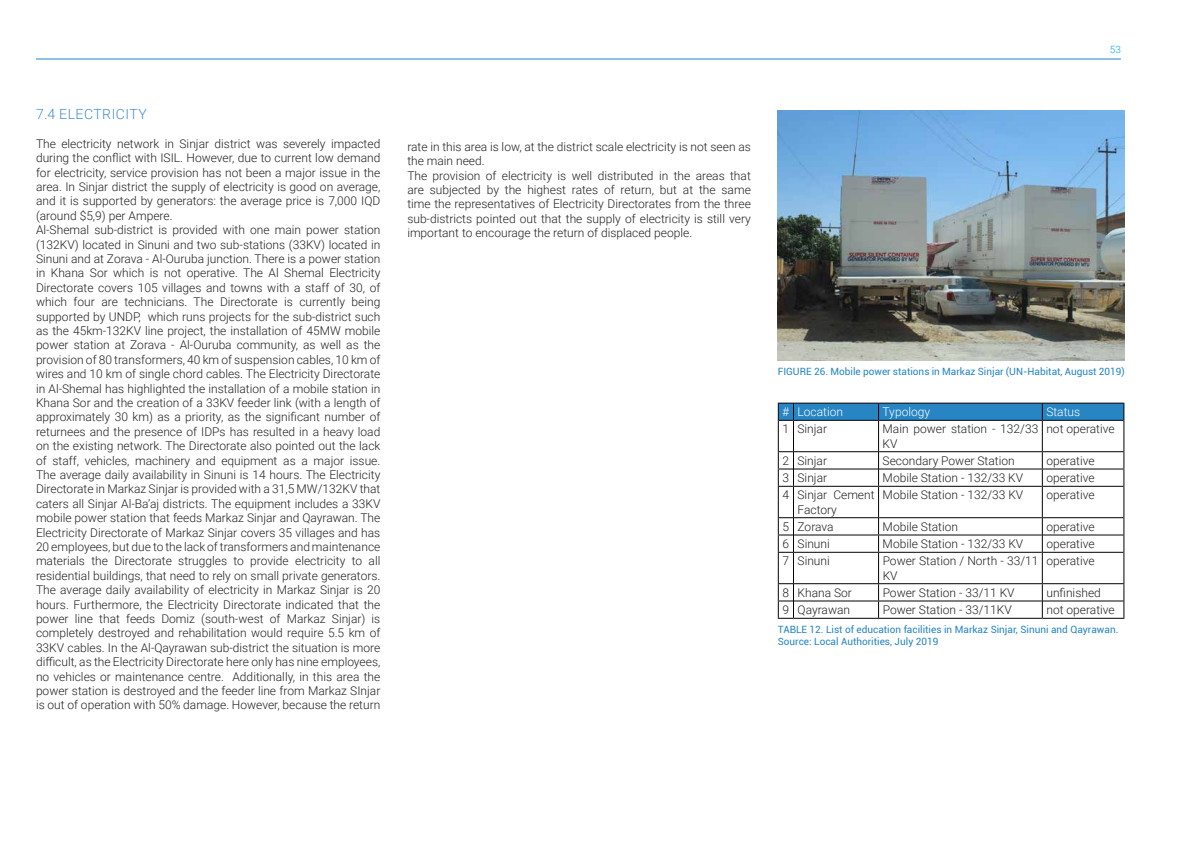
<style>
.page{position:relative;width:1191px;height:842px;background:#fff}
.page>*{position:absolute;margin:0;border:0;box-sizing:border-box;transform-origin:0 0}
.t1{font:300 14px "Roboto";letter-spacing:.035em;color:#438ecc}
.t2{font:300 12px/14.4px "Roboto";color:#231f20}
.t3{font:300 12px "Roboto";color:#fff}
.t4{font:10px/12px "Roboto";color:#2485c3}
.t5{font:300 10px "Roboto";color:#00aeef}
</style>
<div class="page">
<hr style="left:36px;top:59px;width:1084px;height:1px;background:#2485c3">
<hr style="left:778px;top:487px;width:1px;height:30px;background:#020304">
<hr style="left:878px;top:486px;width:163px;height:1px;background:#020304">
<hr style="left:879px;top:517px;width:162px;height:1px;background:#020304">
<hr style="left:778px;top:553px;width:1px;height:30px;background:#020304">
<hr style="left:794px;top:451px;width:84px;height:1px;background:#020304">
<hr style="left:794px;top:468px;width:84px;height:1px;background:#020304">
<hr style="left:793px;top:486px;width:85px;height:1px;background:#020304">
<svg style="left:1123px;top:452px;width:1px;height:34px"></svg>
<hr style="left:1123px;top:486px;width:1px;height:32px;background:#020304">
<svg style="left:1123px;top:518px;width:1px;height:34px"></svg>
<hr style="left:1123px;top:552px;width:1px;height:31px;background:#020304">
<hr style="left:794px;top:517px;width:84px;height:1px;background:#020304">
<hr style="left:794px;top:534px;width:84px;height:1px;background:#020304">
<hr style="left:794px;top:552px;width:84px;height:1px;background:#020304">
<hr style="left:794px;top:583px;width:84px;height:1px;background:#020304">
<hr style="left:878px;top:534px;width:163px;height:1px;background:#020304">
<hr style="left:878px;top:552px;width:163px;height:1px;background:#020304">
<hr style="left:878px;top:583px;width:164px;height:1px;background:#020304">
<hr style="left:878px;top:600px;width:163px;height:1px;background:#020304">
<svg style="left:878px;top:584px;width:1px;height:34px"></svg>
<hr style="left:878px;top:618px;width:164px;height:1px;background:#020304">
<svg style="left:1123px;top:584px;width:1px;height:34px"></svg>
<hr style="left:794px;top:600px;width:84px;height:1px;background:#020304">
<hr style="left:793px;top:618px;width:85px;height:1px;background:#020304">
<hr style="left:778px;top:420px;width:1px;height:31px;background:#050000">
<hr style="left:793px;top:421px;width:1px;height:31px;background:#050000">
<svg style="left:778px;top:451px;width:16px;height:36px"></svg>
<hr style="left:878px;top:421px;width:1px;height:31px;background:#050000">
<svg style="left:878px;top:452px;width:1px;height:34px"></svg>
<hr style="left:879px;top:468px;width:163px;height:1px;background:#050000">
<hr style="left:793px;top:487px;width:1px;height:31px;background:#050000">
<hr style="left:878px;top:487px;width:1px;height:31px;background:#050000">
<svg style="left:778px;top:517px;width:16px;height:36px"></svg>
<hr style="left:793px;top:552px;width:1px;height:32px;background:#050000">
<svg style="left:778px;top:583px;width:16px;height:36px"></svg>
<svg style="left:878px;top:518px;width:1px;height:34px"></svg>
<hr style="left:878px;top:553px;width:1px;height:30px;background:#050000">
<hr style="left:1042px;top:451px;width:82px;height:1px;background:#050000">
<hr style="left:879px;top:451px;width:163px;height:1px;background:#050000">
<hr style="left:1042px;top:468px;width:82px;height:1px;background:#050000">
<hr style="left:1042px;top:486px;width:81px;height:1px;background:#050000">
<hr style="left:1042px;top:517px;width:81px;height:1px;background:#050000">
<hr style="left:1042px;top:534px;width:81px;height:1px;background:#050000">
<hr style="left:1042px;top:552px;width:81px;height:1px;background:#050000">
<hr style="left:1042px;top:583px;width:82px;height:1px;background:#050000">
<svg style="left:1041px;top:452px;width:1px;height:34px"></svg>
<hr style="left:1041px;top:486px;width:1px;height:32px;background:#050000">
<svg style="left:1041px;top:518px;width:1px;height:34px"></svg>
<hr style="left:1041px;top:552px;width:1px;height:31px;background:#050000">
<svg style="left:1041px;top:584px;width:1px;height:34px"></svg>
<hr style="left:1042px;top:600px;width:81px;height:1px;background:#050000">
<hr style="left:1042px;top:618px;width:82px;height:1px;background:#050000">
<svg style="left:778px;top:403px;width:346px;height:18px;background:#2578af"></svg>
<hr style="left:1123px;top:420px;width:1px;height:31px;background:#050000">
<hr style="left:1041px;top:421px;width:1px;height:30px;background:#050000">
<img style="left:778px;top:111px;width:346px;height:250px">
<p class="t1" style="left:36px;top:104px;width:112px">7.4 ELECTRICITY</p>
<p class="t2" style="left:36px;top:136px;width:346px">The electricity network in Sinjar district was severely impacted during the conflict with ISIL. However, due to current low demand for electricity, service provision has not been a major issue in the area. In Sinjar district the supply of electricity is good on average, and it is supported by generators: the average price is 7,000 IQD (around $5,9) per Ampere.<br>Al-Shemal sub-district is provided with one main power station (132KV) located in Sinuni and two sub-stations (33KV) located in Sinuni and at Zorava - Al-Ouruba junction. There is a power station in Khana Sor which is not operative. The Al Shemal Electricity Directorate covers 105 villages and towns with a staff of 30, of which four are technicians. The Directorate is currently being supported by UNDP, which runs projects for the sub-district such as the 45km-132KV line project, the installation of 45MW mobile power station at Zorava - Al-Ouruba community, as well as the provision of 80 transformers, 40 km of suspension cables, 10 km of wires and 10 km of single chord cables. The Electricity Directorate in Al-Shemal has highlighted the installation of a mobile station in Khana Sor and the creation of a 33KV feeder link (with a length of approximately 30 km) as a priority, as the significant number of returnees and the presence of IDPs has resulted in a heavy load on the existing network. The Directorate also pointed out the lack of staff, vehicles, machinery and equipment as a major issue.<br>The average daily availability in Sinuni is 14 hours. The Electricity Directorate in Markaz Sinjar is provided with a 31,5 MW/132KV that caters all Sinjar Al-Ba’aj districts. The equipment includes a 33KV mobile power station that feeds Markaz Sinjar and Qayrawan. The Electricity Directorate of Markaz Sinjar covers 35 villages and has 20 employees, but due to the lack of transformers and maintenance materials the Directorate struggles to provide electricity to all residential buildings, that need to rely on small private generators.<br>The average daily availability of electricity in Markaz Sinjar is 20 hours. Furthermore, the Electricity Directorate indicated that the power line that feeds Domiz (south-west of Markaz Sinjar) is completely destroyed and rehabilitation would require 5.5 km of 33KV cables. In the Al-Qayrawan sub-district the situation is more difficult, as the Electricity Directorate here only has nine employees, no vehicles or maintenance centre. Additionally, in this area the power station is destroyed and the feeder line from Markaz SInjar is out of operation with 50% damage. However, because the return</p>
<p class="t2" style="left:407px;top:139px;width:345px">rate in this area is low, at the district scale electricity is not seen as the main need.<br>The provision of electricity is well distributed in the areas that are subjected by the highest rates of return, but at the same time the representatives of Electricity Directorates from the three sub-districts pointed out that the supply of electricity is still very important to encourage the return of displaced people.</p>
<p class="t5" style="left:1109px;top:43px;width:13px">53</p>
<p class="t4" style="left:778px;top:365px;width:348px">FIGURE 26. Mobile power stations in Markaz Sinjar (UN-Habitat, August 2019)</p>
<p class="t3" style="left:782px;top:403px;width:62px"># Location</p>
<p class="t3" style="left:882px;top:403px;width:49px">Typology</p>
<p class="t3" style="left:1046px;top:403px;width:35px">Status</p>
<p class="t2" style="left:782px;top:421px;width:46px">1 Sinjar</p>
<p class="t2" style="left:882px;top:421px;width:157px">Main power station - 132/33<br>KV</p>
<p class="t2" style="left:1046px;top:421px;width:70px">not operative</p>
<p class="t2" style="left:782px;top:453px;width:46px">2 Sinjar</p>
<p class="t2" style="left:882px;top:453px;width:134px">Secondary Power Station</p>
<p class="t2" style="left:1046px;top:453px;width:50px">operative</p>
<p class="t2" style="left:782px;top:470px;width:46px">3 Sinjar</p>
<p class="t2" style="left:882px;top:470px;width:142px">Mobile Station - 132/33 KV</p>
<p class="t2" style="left:1046px;top:470px;width:50px">operative</p>
<p class="t2" style="left:797px;top:487px;width:79px;text-indent:-15px">4 Sinjar Cement<br>Factory</p>
<p class="t2" style="left:882px;top:487px;width:142px">Mobile Station - 132/33 KV</p>
<p class="t2" style="left:1046px;top:487px;width:50px">operative</p>
<p class="t2" style="left:782px;top:519px;width:53px">5 Zorava</p>
<p class="t2" style="left:882px;top:519px;width:77px">Mobile Station</p>
<p class="t2" style="left:1046px;top:519px;width:50px">operative</p>
<p class="t2" style="left:782px;top:536px;width:49px">6 Sinuni</p>
<p class="t2" style="left:882px;top:536px;width:142px">Mobile Station - 132/33 KV</p>
<p class="t2" style="left:1046px;top:536px;width:50px">operative</p>
<p class="t2" style="left:782px;top:553px;width:49px">7 Sinuni</p>
<p class="t2" style="left:882px;top:553px;width:157px">Power Station / North - 33/11<br>KV</p>
<p class="t2" style="left:1046px;top:553px;width:50px">operative</p>
<p class="t2" style="left:782px;top:585px;width:71px">8 Khana Sor</p>
<p class="t2" style="left:882px;top:585px;width:133px">Power Station - 33/11 KV</p>
<p class="t2" style="left:1046px;top:585px;width:56px">unfinished</p>
<p class="t2" style="left:782px;top:602px;width:69px">9 Qayrawan</p>
<p class="t2" style="left:882px;top:602px;width:131px">Power Station - 33/11KV</p>
<p class="t2" style="left:1046px;top:602px;width:70px">not operative</p>
<p class="t4" style="left:778px;top:623px;width:342px">TABLE 12. List of education facilities in Markaz Sinjar, Sinuni and Qayrawan.<br>Source: Local Authorities, July 2019</p>
</div>
